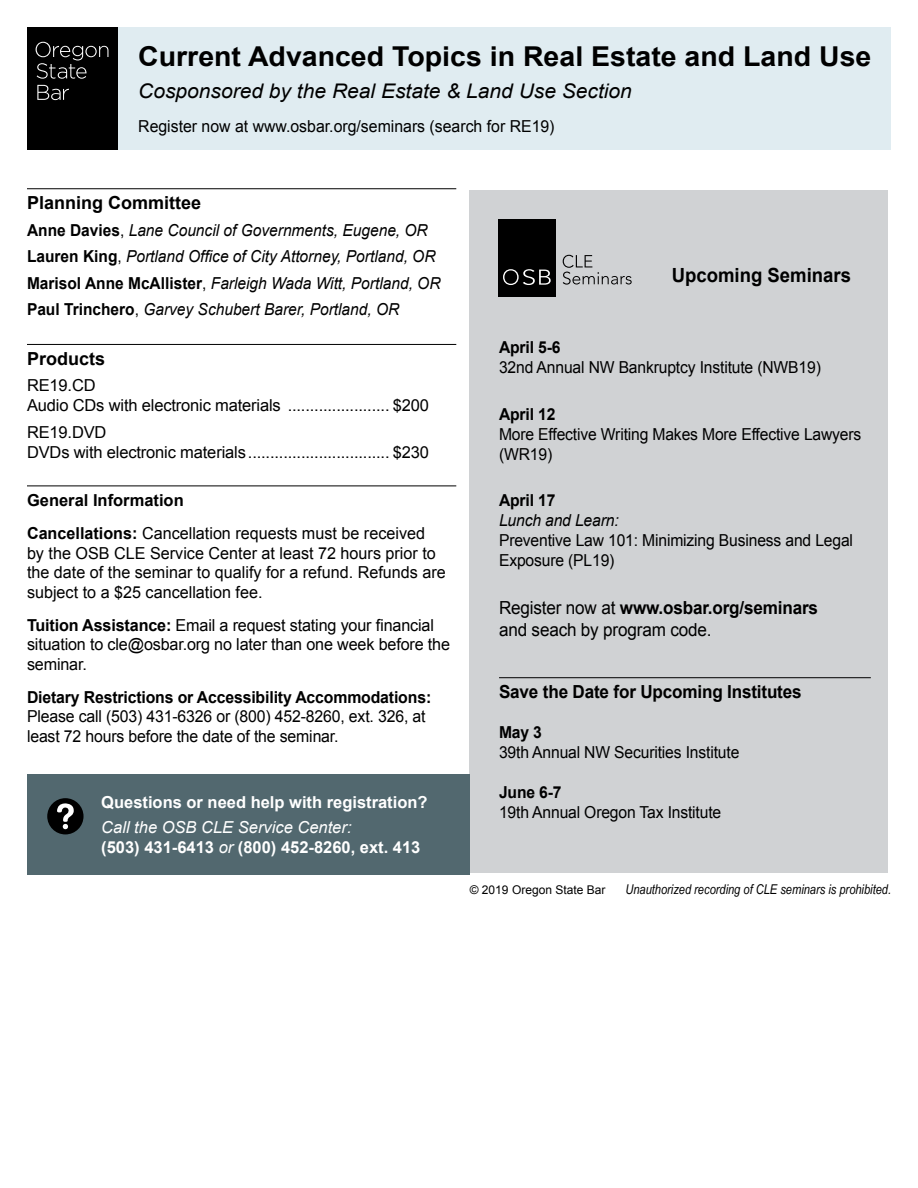
<style>
.page{position:relative;width:918px;height:1188px;background:#fff}
.page>*{position:absolute;margin:0;border:0;box-sizing:border-box;transform-origin:0 0}
.t1{font:700 27.3px "Arial";color:#000;scale:1.04 1}
.t2{font:italic 20.1px "Arial";color:#000;scale:1.04 1}
.t3{font:700 19.5px "Arial";color:#000;scale:.95 1}
.t4{font:18px/21.6px "Arial";letter-spacing:-.01em;color:#000;scale:.95 1}
.Section_headings_wit{font:700 18px "Arial";letter-spacing:-.01em;color:#000;scale:.95 1}
.Section_headings_wit-2{font:700 18px "Arial";letter-spacing:-.01em;color:#000}
.General_Information{font:16.5px/19.5px "Arial";letter-spacing:-.01em;color:#000}
.General_Information-2{font:16.5px/19.8px "Arial";letter-spacing:-.01em;color:#000;scale:.95 1}
.Planning_Committee{font:italic 16.5px "Arial";color:#000;scale:.94 1}
.General_Information-3{font:16.5px/19.5px "Arial";letter-spacing:-.01em;color:#000;scale:.96 1}
.Seminar_description{font:16.5px "Arial";letter-spacing:-.01em;color:#000}
.t5{font:700 16.5px/19.5px "Arial";color:#fff}
.Section_headings_wit-3{font:700 16.5px "Arial";color:#000}
.Names_and_unbulleted{font:italic 13.5px "Arial Narrow";color:#000}
.Names_and_unbulleted-2{font:12px "Arial";color:#000}
.s1{font-weight:700;font-style:normal}
.s2{font-style:normal}
.s3{font-weight:700}
.s4{font-weight:400;font-style:italic}
.s5{font-style:italic}
</style>
<div class="page">
<hr style="left:27px;top:188px;width:429px;height:1px;background:#000">
<hr style="left:27px;top:344px;width:429px;height:1px;background:#000">
<hr style="left:27px;top:486px;width:429px;height:1px;background:#000">
<div style="left:111px;top:27px;width:780px;height:122px;background:#e0ecf1"></div>
<div style="left:27px;top:27px;width:90px;height:122px;background:#000"></div>
<svg style="left:36px;top:42px;width:72px;height:37px"></svg>
<svg style="left:37px;top:85px;width:32px;height:15px"></svg>
<div style="left:470px;top:190px;width:418px;height:683px;background:#d0d2d4"></div>
<hr style="left:499px;top:677px;width:372px;height:1px;background:#000">
<div style="left:498px;top:219px;width:58px;height:78px;background:#000"></div>
<svg style="left:503px;top:269px;width:48px;height:16px"></svg>
<svg style="left:563px;top:255px;width:69px;height:30px"></svg>
<div style="left:27px;top:774px;width:443px;height:101px;background:#52686f"></div>
<div style="left:47px;top:798px;width:37px;height:36px;background:#000;border-radius:50%"></div>
<svg style="left:57px;top:803px;width:17px;height:26px"></svg>
<p class="t1" style="left:138px;top:38px;width:707px">Current Advanced Topics in Real Estate and Land Use</p>
<p class="t2" style="left:138px;top:78px;width:476px">Cosponsored by the Real Estate &amp; Land Use Section</p>
<p class="General_Information-3" style="left:138px;top:116px;width:435px">Register now at www.osbar.org/seminars (search for RE19)</p>
<p class="Section_headings_wit-2" style="left:27px;top:191px;width:176px">Planning Committee</p>
<p class="Planning_Committee" style="left:27px;top:219px;width:428px"><span class="s1">Anne Davies</span><span class="s2">,</span> Lane Council of Governments, Eugene, OR</p>
<p class="Planning_Committee" style="left:27px;top:246px;width:436px"><span class="s1">Lauren King</span><span class="s2">,</span> Portland Office of City Attorney, Portland, OR</p>
<p class="Planning_Committee" style="left:27px;top:272px;width:441px"><span class="s1">Marisol Anne McAllister</span><span class="s2">,</span> Farleigh Wada Witt, Portland, OR</p>
<p class="Planning_Committee" style="left:27px;top:299px;width:398px"><span class="s1">Paul Trinchero</span><span class="s2">,</span> Garvey Schubert Barer, Portland, OR</p>
<p class="Section_headings_wit-2" style="left:27px;top:347px;width:80px">Products</p>
<p class="Seminar_description" style="left:27px;top:375px;width:70px">RE19.CD</p>
<p class="Seminar_description" style="left:27px;top:395px;width:403px">Audio CDs with electronic materials ....................... $200</p>
<p class="Seminar_description" style="left:27px;top:421px;width:81px">RE19.DVD</p>
<p class="Seminar_description" style="left:27px;top:441px;width:403px">DVDs with electronic materials................................ $230</p>
<p class="Section_headings_wit-3" style="left:27px;top:490px;width:158px">General Information</p>
<p class="General_Information" style="left:27px;top:524px;width:420px"><span class="s3">Cancellations:</span> Cancellation requests must be received by the OSB CLE Service Center at least 72 hours prior to the date of the seminar to qualify for a refund. Refunds are subject to a $25 cancellation fee.</p>
<p class="General_Information" style="left:27px;top:615px;width:425px"><span class="s3">Tuition Assistance:</span> Email a request stating your financial situation to cle@osbar.org no later than one week before the seminar.</p>
<p class="General_Information-3" style="left:27px;top:687px;width:423px"><span class="s3">Dietary Restrictions or Accessibility Accommodations:<br></span>Please call (503) 431-6326 or (800) 452-8260, ext. 326, at least 72 hours before the date of the seminar.</p>
<p class="t5" style="left:101px;top:793px;width:328px">Questions or need help with registration?</p>
<p class="t5" style="left:101px;top:818px;width:321px"><span class="s4">Call the OSB CLE Service Center:<br></span>(503) 431-6413 <span class="s4">or</span> (800) 452-8260, ext. 413</p>
<p class="t3" style="left:672px;top:262px;width:190px">Upcoming Seminars</p>
<p class="General_Information-2" style="left:499px;top:338px;width:340px"><span class="s3">April 5-6<br></span>32nd Annual NW Bankruptcy Institute (NWB19)</p>
<p class="General_Information-2" style="left:499px;top:405px;width:383px"><span class="s3">April 12<br></span>More Effective Writing Makes More Effective Lawyers (WR19)</p>
<p class="General_Information-2" style="left:499px;top:491px;width:374px"><span class="s3">April 17<br></span><span class="s5">Lunch and Learn:<br></span>Preventive Law 101: Minimizing Business and Legal<br>Exposure (PL19)</p>
<p class="t4" style="left:499px;top:598px;width:337px">Register now at <span class="s3">www.osbar.org/seminars </span>and seach by program code.</p>
<p class="Section_headings_wit" style="left:499px;top:680px;width:320px">Save the Date for Upcoming Institutes</p>
<p class="General_Information-2" style="left:499px;top:723px;width:255px"><span class="s3">May 3<br></span>39th Annual NW Securities Institute</p>
<p class="General_Information-2" style="left:499px;top:783px;width:235px"><span class="s3">June 6-7<br></span>19th Annual Oregon Tax Institute</p>
<p class="Names_and_unbulleted-2" style="left:470px;top:882px;width:137px">© 2019 Oregon State Bar</p>
<p class="Names_and_unbulleted" style="left:625px;top:880px;width:267px">Unauthorized recording of CLE seminars is prohibited.</p>
</div>
